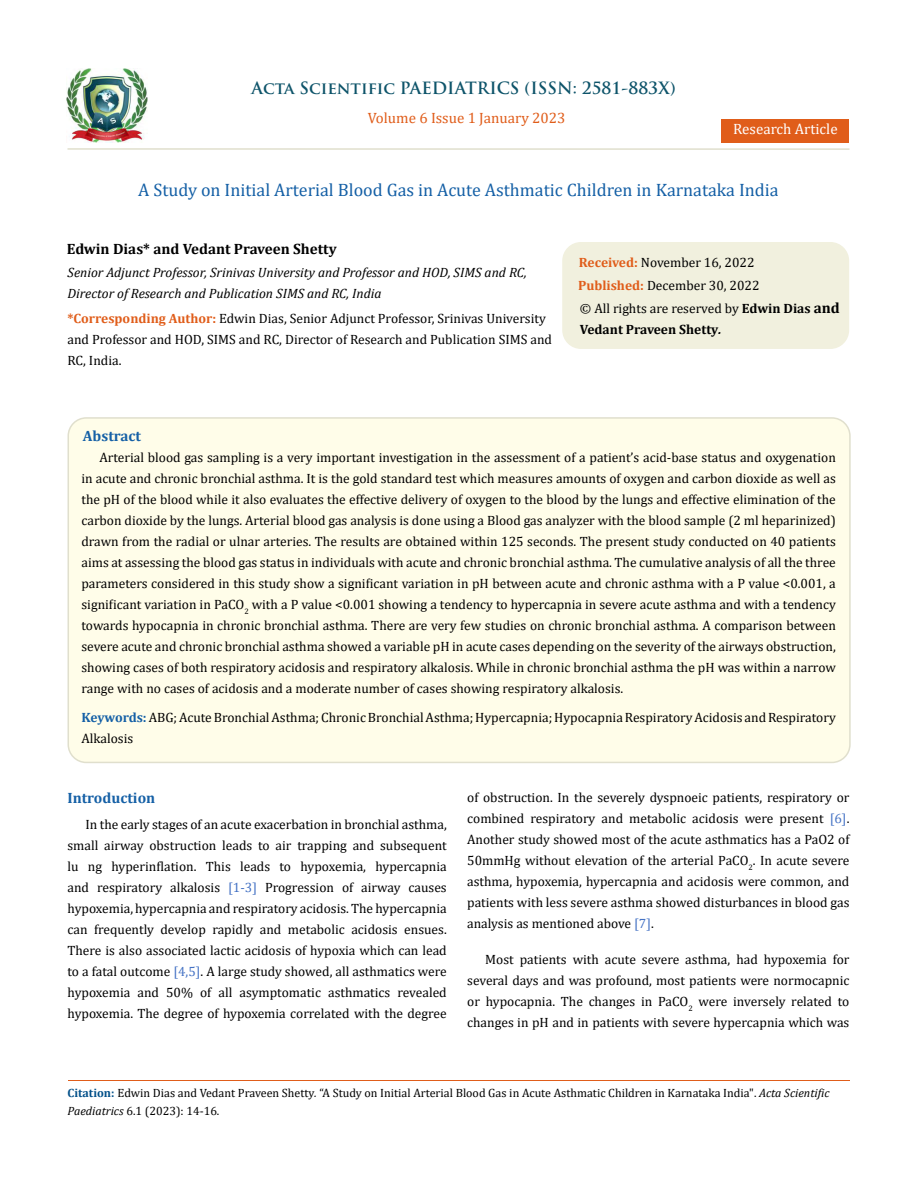
<style>
.page{position:relative;width:917px;height:1188px;background:#fff}
.page>*{position:absolute;margin:0;border:0;box-sizing:border-box;transform-origin:0 0}
.t1{font:18px "Cambria";color:#1560a6}
.t2{font:700 16.5px "Trajan Pro";color:#0e546a}
.t3{font:700 15px "Cambria";color:#000}
.t4{font:15px "Cambria";color:#e05d1a}
.t5{font:700 15px "Cambria";color:#1560a6}
.t6{font:15px "Cambria";color:#fff}
.t7{font:13.5px/21px "Cambria";color:#000;text-align:justify}
.t8{font:italic 13.5px/21px "Cambria";color:#000}
.t9{font:700 13.5px "Cambria";color:#000}
.t10{font:12px/18px "Cambria";color:#000}
.s1{font-weight:700;color:#e05d1a}
.s2{font-weight:700}
.s3{font-weight:700;font-size:15px}
.s4{font-style:italic}
.s5{font-weight:700;color:#1560a6}
.s6{color:#4472c4}
.s7{font-weight:700;color:#035089}
</style>
<div class="page">
<img style="left:67px;top:68px;width:80px;height:74px">
<div style="left:721px;top:119px;width:128px;height:23px;background:#e05d1a"></div>
<div style="left:563px;top:243px;width:285px;height:105px;background:#f1f0de;border-radius:18px"></div>
<div style="left:562px;top:242px;width:287px;height:107px;border:2px solid #f1f0de;border-radius:18px"></div>
<div style="left:68px;top:418px;width:781px;height:344px;background:#fffde9;border-radius:18px"></div>
<div style="left:67px;top:417px;width:783px;height:346px;border:2px solid #e0dfcd;border-radius:18px"></div>
<hr style="left:68px;top:1081px;width:781px;height:1px;background:#e05d1a">
<hr style="left:67px;top:148px;width:782px;height:2px;background:#e0dfcd">
<p class="t2" style="left:252px;top:77px;width:425px">Acta Scientific PAEDIATRICS (ISSN: 2581-883X)</p>
<p class="t4" style="left:368px;top:109px;width:199px">Volume 6 Issue 1 January 2023</p>
<p class="t6" style="left:733px;top:120px;width:106px">Research Article</p>
<h1 class="t1" style="left:138px;top:180px;width:642px">A Study on Initial Arterial Blood Gas in Acute Asthmatic Children in Karnataka India</h1>
<p class="t3" style="left:67px;top:239px;width:271px">Edwin Dias* and Vedant Praveen Shetty</p>
<p class="t8" style="left:67px;top:261px;width:461px">Senior Adjunct Professor, Srinivas University and Professor and HOD, SIMS and RC,<br>Director of Research and Publication SIMS and RC, India</p>
<p class="t7" style="left:67px;top:307px;width:486px;text-align:left"><span class="s1">*Corresponding Author:</span> Edwin Dias, Senior Adjunct Professor, Srinivas University and Professor and HOD, SIMS and RC, Director of Research and Publication SIMS and<br>RC, India.</p>
<p class="t7" style="left:578px;top:251px;width:263px;line-height:23px;text-align:left"><span class="s1">Received:</span> November 16, 2022<br><span class="s1">Published:</span> December 30, 2022<br>© All rights are reserved by <span class="s2">Edwin Dias</span> <span class="s3">and</span></p>
<p class="t9" style="left:580px;top:320px;width:143px">Vedant Praveen Shetty<span class="s4">.</span></p>
<p class="t5" style="left:83px;top:426px;width:60px">Abstract</p>
<p class="t7" style="left:81px;top:447px;width:756px;text-indent:18px">Arterial blood gas sampling is a very important investigation in the assessment of a patient’s acid-base status and oxygenation in acute and chronic bronchial asthma. It is the gold standard test which measures amounts of oxygen and carbon dioxide as well as the pH of the blood while it also evaluates the effective delivery of oxygen to the blood by the lungs and effective elimination of the carbon dioxide by the lungs. Arterial blood gas analysis is done using a Blood gas analyzer with the blood sample (2 ml heparinized) drawn from the radial or ulnar arteries. The results are obtained within 125 seconds. The present study conducted on 40 patients aims at assessing the blood gas status in individuals with acute and chronic bronchial asthma. The cumulative analysis of all the three parameters considered in this study show a significant variation in pH between acute and chronic asthma with a P value &lt;0.001, a significant variation in PaCO<sub>2</sub> with a P value &lt;0.001 showing a tendency to hypercapnia in severe acute asthma and with a tendency towards hypocapnia in chronic bronchial asthma. There are very few studies on chronic bronchial asthma. A comparison between severe acute and chronic bronchial asthma showed a variable pH in acute cases depending on the severity of the airways obstruction, showing cases of both respiratory acidosis and respiratory alkalosis. While in chronic bronchial asthma the pH was within a narrow range with no cases of acidosis and a moderate number of cases showing respiratory alkalosis.</p>
<p class="t7" style="left:81px;top:707px;width:756px"><span class="s5">Keywords:</span> ABG; Acute Bronchial Asthma; Chronic Bronchial Asthma; Hypercapnia; Hypocapnia Respiratory Acidosis and Respiratory<br>Alkalosis</p>
<p class="t5" style="left:67px;top:788px;width:89px">Introduction</p>
<p class="t7" style="left:67px;top:814px;width:381px;text-indent:18px">In the early stages of an acute exacerbation in bronchial asthma, small airway obstruction leads to air trapping and subsequent lu ng hyperinflation. This leads to hypoxemia, hypercapnia and respiratory alkalosis <span class="s6">[1-3]</span> Progression of airway causes hypoxemia, hypercapnia and respiratory acidosis. The hypercapnia can frequently develop rapidly and metabolic acidosis ensues.<br>There is also associated lactic acidosis of hypoxia which can lead to a fatal outcome <span class="s6">[4,5]</span>. A large study showed, all asthmatics were hypoxemia and 50% of all asymptomatic asthmatics revealed hypoxemia. The degree of hypoxemia correlated with the degree</p>
<p class="t7" style="left:467px;top:787px;width:384px">of obstruction. In the severely dyspnoeic patients, respiratory or combined respiratory and metabolic acidosis were present <span class="s6">[6]</span>.<br>Another study showed most of the acute asthmatics has a PaO2 of 50mmHg without elevation of the arterial PaCO<sub>2</sub>. In acute severe asthma, hypoxemia, hypercapnia and acidosis were common, and patients with less severe asthma showed disturbances in blood gas analysis as mentioned above <span class="s6">[7]</span>.</p>
<p class="t7" style="left:467px;top:949px;width:384px;text-indent:18px">Most patients with acute severe asthma, had hypoxemia for several days and was profound, most patients were normocapnic or hypocapnia. The changes in PaCO<sub>2</sub> were inversely related to changes in pH and in patients with severe hypercapnia which was</p>
<p class="t10" style="left:68px;top:1084px;width:763px"><span class="s7">Citation:</span> Edwin Dias and Vedant Praveen Shetty<span class="s4">.</span> “A Study on Initial Arterial Blood Gas in Acute Asthmatic Children in Karnataka India". <span class="s4">Acta Scientific<br>Paediatrics</span> 6.1 (2023): 14-16.</p>
</div>
